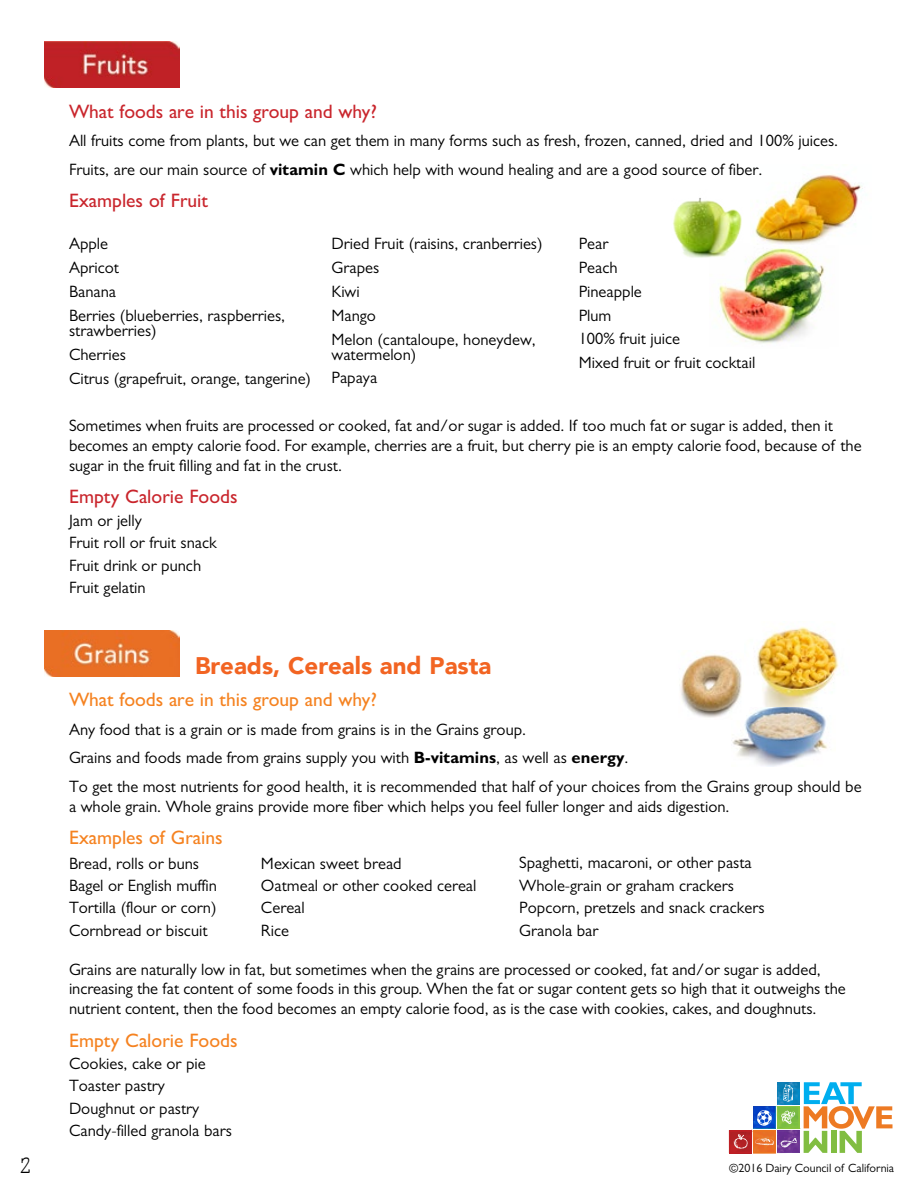
<style>
.page{position:relative;width:918px;height:1188px;background:#fff}
.page>*{position:absolute;margin:0;border:0;box-sizing:border-box;transform-origin:0 0}
.t1{font:900 24px "Avenir";color:#f26422}
.t2{font:500 19.5px "Gill Sans MT Std";color:#f58220}
.t3{font:500 19.5px "Gill Sans MT Std";color:#c9252c}
.t4{font:700 19.5px "TALUHLA";color:#000}
.t5{font:16.5px/24px "Gill Sans MT Std";color:#000}
.t6{font:12px "Gill Sans MT Std";color:#000}
.s1{font-weight:700}
</style>
<div class="page">
<img style="left:732px;top:706px;width:95px;height:61px">
<svg style="left:729px;top:1082px;width:163px;height:72px"></svg>
<img style="left:44px;top:42px;width:136px;height:46px">
<img style="left:44px;top:630px;width:135px;height:46px">
<img style="left:719px;top:248px;width:106px;height:96px">
<img style="left:755px;top:174px;width:108px;height:71px">
<img style="left:673px;top:198px;width:71px;height:61px">
<img style="left:680px;top:654px;width:65px;height:66px">
<img style="left:757px;top:627px;width:82px;height:79px">
<p class="t3" style="left:69px;top:99px;width:309px">What foods are in this group and why?</p>
<p class="t5" style="left:69px;top:126px;width:771px;line-height:28.8px">All fruits come from plants, but we can get them in many forms such as fresh, frozen, canned, dried and 100% juices.<br>Fruits, are our main source of <span class="s1">vitamin C</span> which help with wound healing and are a good source of fiber.</p>
<p class="t3" style="left:69px;top:189px;width:141px">Examples of Fruit</p>
<p class="t5" style="left:69px;top:231px;width:218px">Apple<br>Apricot<br>Banana<br>Berries (blueberries, raspberries,</p>
<p class="t5" style="left:69px;top:318px;width:244px">strawberries)<br>Cherries<br>Citrus (grapefruit, orange, tangerine)</p>
<p class="t5" style="left:331px;top:231px;width:213px">Dried Fruit (raisins, cranberries)<br>Grapes<br>Kiwi<br>Mango<br>Melon (cantaloupe, honeydew,</p>
<p class="t5" style="left:331px;top:342px;width:86px">watermelon)<br>Papaya</p>
<p class="t5" style="left:579px;top:231px;width:178px">Pear<br>Peach<br>Pineapple<br>Plum<br>100% fruit juice<br>Mixed fruit or fruit cocktail</p>
<p class="t5" style="left:69px;top:416px;width:794px;line-height:19.8px">Sometimes when fruits are processed or cooked, fat and/or sugar is added. If too much fat or sugar is added, then it becomes an empty calorie food. For example, cherries are a fruit, but cherry pie is an empty calorie food, because of the sugar in the fruit filling and fat in the crust.</p>
<p class="t3" style="left:69px;top:485px;width:170px">Empty Calorie Foods</p>
<p class="t5" style="left:69px;top:509px;width:149px;line-height:22.5px">Jam or jelly<br>Fruit roll or fruit snack<br>Fruit drink or punch<br>Fruit gelatin</p>
<h1 class="t1" style="left:195px;top:645px;width:298px">Breads, Cereals and Pasta</h1>
<p class="t2" style="left:69px;top:688px;width:309px">What foods are in this group and why?</p>
<p class="t5" style="left:69px;top:715px;width:794px;line-height:28.8px">Any food that is a grain or is made from grains is in the Grains group.<br>Grains and foods made from grains supply you with <span class="s1">B-vitamins</span>, as well as <span class="s1">energy</span>.<br>To get the most nutrients for good health, it is recommended that half of your choices from the Grains group should be</p>
<p class="t5" style="left:69px;top:794px;width:662px">a whole grain. Whole grains provide more fiber which helps you feel fuller longer and aids digestion.</p>
<p class="t2" style="left:69px;top:826px;width:155px">Examples of Grains</p>
<p class="t5" style="left:519px;top:852px;width:247px;line-height:22.5px">Spaghetti, macaroni, or other pasta<br>Whole-grain or graham crackers<br>Popcorn, pretzels and snack crackers<br>Granola bar</p>
<p class="t5" style="left:69px;top:852px;width:149px;line-height:22.5px">Bread, rolls or buns<br>Bagel or English muffin<br>Tortilla (flour or corn)<br>Cornbread or biscuit</p>
<p class="t5" style="left:261px;top:852px;width:217px;line-height:22.5px">Mexican sweet bread<br>Oatmeal or other cooked cereal<br>Cereal<br>Rice</p>
<p class="t5" style="left:69px;top:959px;width:778px;line-height:19.8px">Grains are naturally low in fat, but sometimes when the grains are processed or cooked, fat and/or sugar is added, increasing the fat content of some foods in this group. When the fat or sugar content gets so high that it outweighs the nutrient content, then the food becomes an empty calorie food, as is the case with cookies, cakes, and doughnuts.</p>
<p class="t2" style="left:69px;top:1028px;width:170px">Empty Calorie Foods</p>
<p class="t5" style="left:69px;top:1052px;width:164px;line-height:22.5px">Cookies, cake or pie<br>Toaster pastry<br>Doughnut or pastry<br>Candy-filled granola bars</p>
<p class="t4" style="left:21px;top:1153px;width:12px">2</p>
<p class="t6" style="left:729px;top:1161px;width:167px">©2016 Dairy Council of California</p>
</div>
